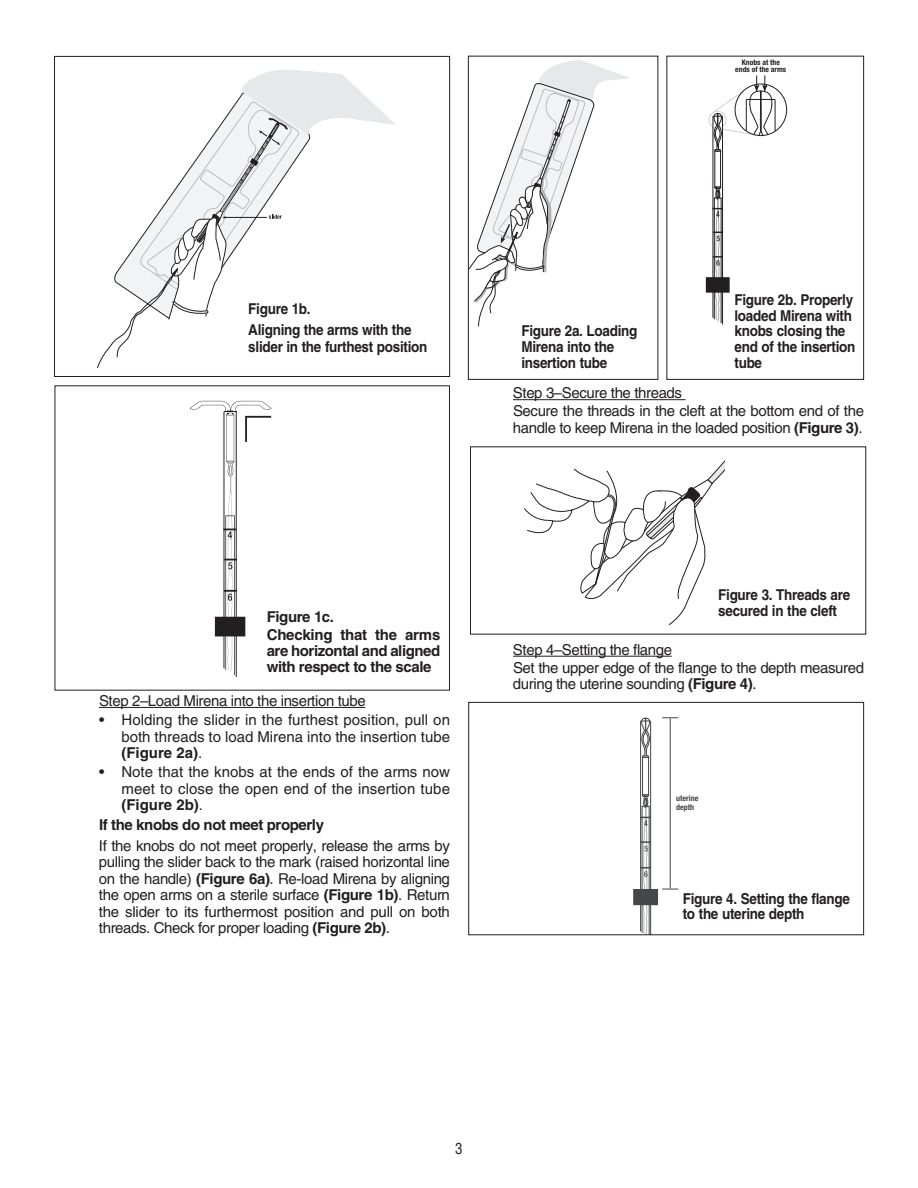
<style>
.page{position:relative;width:918px;height:1188px;background:#fff}
.page>*{position:absolute;margin:0;border:0;box-sizing:border-box;transform-origin:0 0}
.t1{font:15px/16.5px "Helvetica";letter-spacing:-.025em;color:#231f20;text-align:justify}
.t2{font:700 15px/15.8px "Helvetica";letter-spacing:-.02em;color:#231f20;scale:.9 1}
.t3{font:700 15px/18.8px "Helvetica";letter-spacing:-.02em;color:#231f20}
.t4{font:condensed 15px "Helvetica";color:#231f20}
.t5{font:700 condensed 7.95px/9.6px "Helvetica Neue";color:#454647}
.t6{font:700 condensed 7.65px/7.6px "Helvetica Neue";color:#231f20;text-align:center}
.s1{font-weight:700}
</style>
<div class="page">
<hr style="left:99px;top:707px;width:266px;height:1px;background:#231f20">
<hr style="left:513px;top:399px;width:173px;height:1px;background:#231f20">
<hr style="left:513px;top:656px;width:159px;height:1px;background:#231f20">
<svg style="left:97px;top:70px;width:298px;height:298px"></svg>
<div style="left:54px;top:56px;width:396px;height:321px;border:1px solid #231f20"></div>
<hr style="left:236px;top:412px;width:1px;height:265px;background:#231f20">
<svg style="left:190px;top:401px;width:82px;height:274px"></svg>
<svg style="left:470px;top:60px;width:159px;height:266px"></svg>
<div style="left:468px;top:56px;width:190px;height:324px;border:1px solid #231f20"></div>
<div style="left:709px;top:111px;width:17px;height:18px;border:1px solid #d1d2d4;border-radius:50%"></div>
<div style="left:707px;top:278px;width:22px;height:14px;background:#231f20"></div>
<div style="left:706px;top:277px;width:24px;height:16px;border:2px solid #231f20"></div>
<div style="left:715px;top:151px;width:6px;height:36px;border:1px solid #231f20"></div>
<hr style="left:722px;top:116px;width:1px;height:208px;background:#231f20">
<hr style="left:713px;top:116px;width:1px;height:202px;background:#231f20">
<svg style="left:713px;top:187px;width:9px;height:136px"></svg>
<hr style="left:775px;top:99px;width:1px;height:32px;background:#231f20">
<svg style="left:711px;top:75px;width:64px;height:79px"></svg>
<div style="left:666px;top:56px;width:198px;height:324px;border:1px solid #231f20"></div>
<svg style="left:524px;top:460px;width:201px;height:165px"></svg>
<div style="left:470px;top:446px;width:396px;height:188px;border:1px solid #231f20"></div>
<div style="left:634px;top:890px;width:23px;height:14px;background:#454647"></div>
<div style="left:633px;top:889px;width:25px;height:16px;border:2px solid #454647"></div>
<div style="left:642px;top:757px;width:7px;height:38px;border:1px solid #454647"></div>
<hr style="left:640px;top:721px;width:1px;height:210px;background:#454647">
<hr style="left:650px;top:721px;width:1px;height:214px;background:#454647">
<svg style="left:640px;top:795px;width:11px;height:138px"></svg>
<svg style="left:640px;top:718px;width:12px;height:42px"></svg>
<svg style="left:662px;top:717px;width:16px;height:1px"></svg>
<svg style="left:662px;top:889px;width:16px;height:1px"></svg>
<hr style="left:670px;top:718px;width:1px;height:171px;background:#454647">
<div style="left:468px;top:702px;width:396px;height:233px;border:1px solid #231f20"></div>
<p class="t6" style="left:735px;top:59px;width:53px">Knobs at the ends of the arms</p>
<p class="t2" style="left:248px;top:300px;width:183px;line-height:21px">Figure 1b.<br>Aligning the arms with the</p>
<p class="t2" style="left:248px;top:340px;width:200px">slider in the furthest position</p>
<p class="t3" style="left:267px;top:608px;width:175px">Figure 1c.<br>Checking that the arms</p>
<p class="t3" style="left:267px;top:644px;width:175px;line-height:15.8px">are horizontal and aligned with respect to the scale</p>
<p class="t1" style="left:99px;top:694px;width:268px">Step 2–Load Mirena into the insertion tube</p>
<p class="t1" style="left:122px;top:713px;width:330px;text-indent:-23px">• Holding the slider in the furthest position, pull on both threads to load Mirena into the insertion tube <span class="s1">(Figure 2a)</span>.</p>
<p class="t1" style="left:122px;top:765px;width:330px;text-indent:-22px">• Note that the knobs at the ends of the arms now meet to close the open end of the insertion tube <span class="s1">(Figure 2b)</span>.</p>
<p class="t3" style="left:99px;top:817px;width:227px">If the knobs do not meet properly</p>
<p class="t1" style="left:99px;top:839px;width:353px">If the knobs do not meet properly, release the arms by pulling the slider back to the mark (raised horizontal line on the handle) <span class="s1">(Figure 6a)</span>. Re-load Mirena by aligning the open arms on a sterile surface <span class="s1">(Figure 1b)</span>. Return the slider to its furthermost position and pull on both threads. Check for proper loading <span class="s1">(Figure 2b)</span>.</p>
<p class="t2" style="left:521px;top:325px;width:130px">Figure 2a. Loading<br>Mirena into the insertion tube</p>
<p class="t2" style="left:735px;top:293px;width:136px">Figure 2b. Properly loaded Mirena with knobs closing the end of the insertion tube</p>
<p class="t1" style="left:513px;top:385px;width:353px;line-height:18px">Step 3–Secure the threads<br>Secure the threads in the cleft at the bottom end of the</p>
<p class="t1" style="left:513px;top:421px;width:351px">handle to keep Mirena in the loaded position <span class="s1">(Figure 3)</span>.</p>
<p class="t2" style="left:718px;top:588px;width:148px">Figure 3. Threads are secured in the cleft</p>
<p class="t1" style="left:513px;top:642px;width:353px;line-height:18px">Step 4–Setting the flange<br>Set the upper edge of the flange to the depth measured</p>
<p class="t1" style="left:513px;top:677px;width:245px">during the uterine sounding <span class="s1">(Figure 4)</span>.</p>
<p class="t5" style="left:676px;top:794px;width:24px">uterine depth</p>
<p class="t2" style="left:683px;top:892px;width:187px">Figure 4. Setting the flange to the uterine depth</p>
<p class="t4" style="left:455px;top:1140px;width:9px">3</p>
</div>
